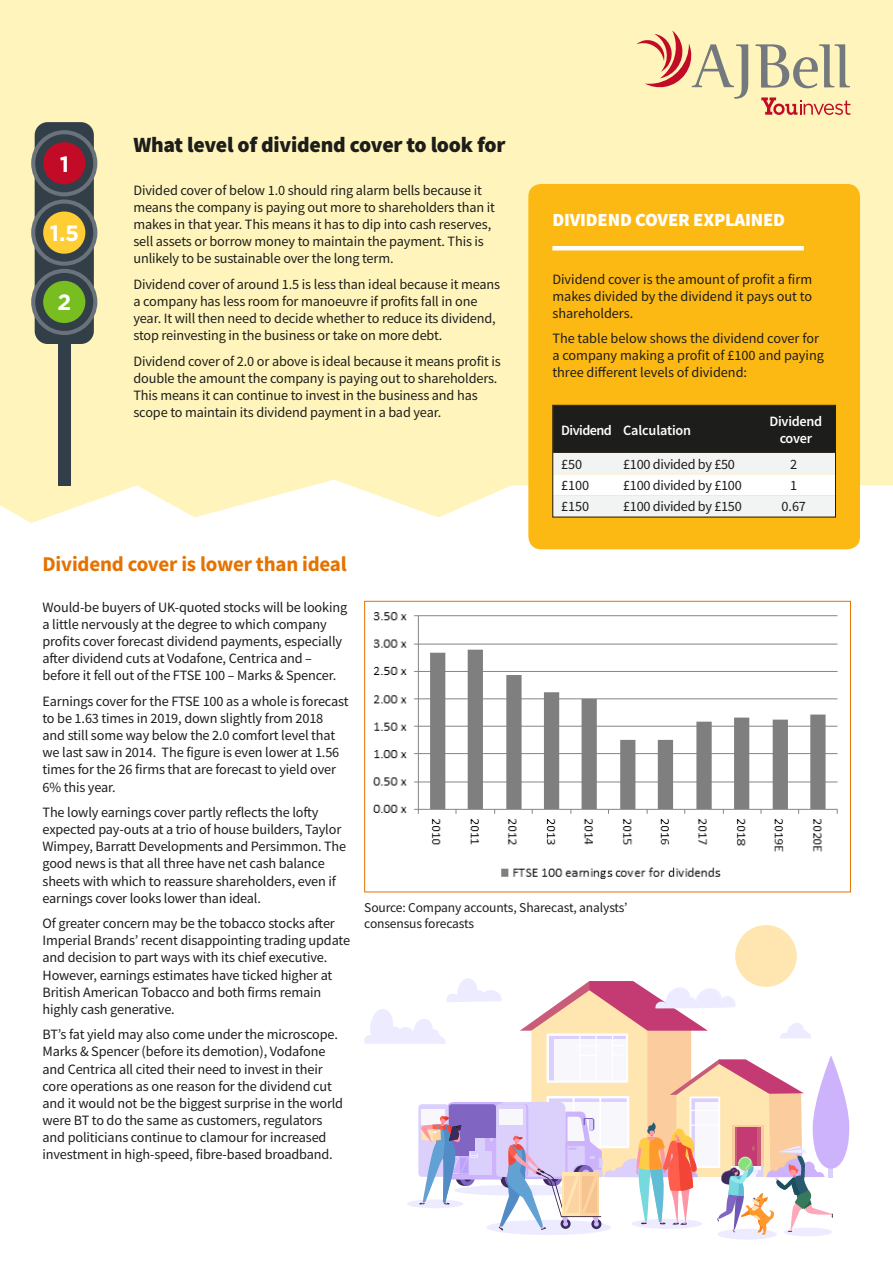
<style>
.page{position:relative;width:893px;height:1263px;background:#fff}
.page>*{position:absolute;margin:0;border:0;box-sizing:border-box;transform-origin:0 0}
.t1{font:700 22.05px "Gotham";color:#fff}
.t2{font:900 21.75px "Source Sans Pro";letter-spacing:-.01em;color:#1d1d1b}
.t3{font:700 21px "Source Sans Pro";letter-spacing:-.01em;color:#e57200}
.t4{font:900 18.6px "Source Sans Pro";letter-spacing:-.01em;color:#fff}
.t5{font:14.25px/17.1px "Source Sans Pro";letter-spacing:-.01em;color:#1d1d1b}
.t6{font:600 14.25px/17.1px "Source Sans Pro";letter-spacing:-.02em;color:#fff;text-align:center}
.t7{font:13.5px/16.2px "Source Sans Pro";letter-spacing:-.01em;color:#1d1d1b}
</style>
<div class="page">
<div style="left:0;top:0;width:893px;height:523px;background:#fff5bc"></div>
<div style="left:58px;top:203px;width:12px;height:282px;background:#333f48"></div>
<div style="left:35px;top:122px;width:59px;height:222px;background:#333f48;border-radius:13px"></div>
<div style="left:31px;top:130px;width:66px;height:66px;background:#6a737b;border-radius:50%"></div>
<div style="left:35px;top:134px;width:58px;height:58px;background:#333f48;border-radius:50%"></div>
<div style="left:43px;top:142px;width:42px;height:42px;background:#c10b27;border-radius:50%"></div>
<svg style="left:31px;top:199px;width:66px;height:67px"></svg>
<div style="left:35px;top:204px;width:58px;height:58px;background:#333f48;border-radius:50%"></div>
<div style="left:43px;top:211px;width:42px;height:43px;background:#ffce35;border-radius:50%"></div>
<div style="left:31px;top:269px;width:66px;height:66px;background:#6a737b;border-radius:50%"></div>
<div style="left:35px;top:273px;width:58px;height:58px;background:#333f48;border-radius:50%"></div>
<div style="left:43px;top:281px;width:42px;height:42px;background:#78be20;border-radius:50%"></div>
<img style="left:373px;top:612px;width:465px;height:267px">
<div style="left:364px;top:601px;width:487px;height:291px;border:1px solid #e57200"></div>
<svg style="left:755px;top:44px;width:95px;height:45px;background:#cfcaa6"></svg>
<svg style="left:636px;top:30px;width:112px;height:69px;background:#e9cda4"></svg>
<svg style="left:761px;top:97px;width:89px;height:18px;background:#ecaf8f"></svg>
<div style="left:717px;top:1229px;width:60px;height:10px;background:#edebff;border-radius:50%"></div>
<div style="left:784px;top:1227px;width:48px;height:9px;background:#edebff;border-radius:50%"></div>
<div style="left:735px;top:925px;width:62px;height:62px;background:#ffe6b0;border-radius:50%"></div>
<svg style="left:364px;top:978px;width:485px;height:257px"></svg>
<div style="left:528px;top:184px;width:332px;height:365px;background:#fdb913;border-radius:13px"></div>
<svg style="left:554px;top:407px;width:280px;height:108px;background:#9a9a98"></svg>
<div style="left:552px;top:405px;width:284px;height:112px;border:1px solid #1d1d1b"></div>
<hr style="left:552px;top:246px;width:252px;height:4px;background:#fff">
<h1 class="t1" style="left:60px;top:150px;width:11px">1</h1>
<h1 class="t1" style="left:50px;top:219px;width:31px">1.5</h1>
<h1 class="t1" style="left:58px;top:288px;width:15px">2</h1>
<h2 class="t2" style="left:133px;top:129px;width:374px">What level of dividend cover to look for</h2>
<p class="t5" style="left:133px;top:181px;width:363px">Divided cover of below 1.0 should ring alarm bells because it means the company is paying out more to shareholders than it makes in that year. This means it has to dip into cash reserves, sell assets or borrow money to maintain the payment. This is unlikely to be sustainable over the long term.</p>
<p class="t5" style="left:133px;top:275px;width:368px">Dividend cover of around 1.5 is less than ideal because it means a company has less room for manoeuvre if profits fall in one year. It will then need to decide whether to reduce its dividend, stop reinvesting in the business or take on more debt.</p>
<p class="t5" style="left:133px;top:352px;width:369px">Dividend cover of 2.0 or above is ideal because it means profit is double the amount the company is paying out to shareholders.<br>This means it can continue to invest in the business and has scope to maintain its dividend payment in a bad year.</p>
<h3 class="t4" style="left:552px;top:207px;width:234px">DIVIDEND COVER EXPLAINED</h3>
<p class="t5" style="left:552px;top:270px;width:261px;text-align:justify">Dividend cover is the amount of profit a firm makes divided by the dividend it pays out to shareholders.</p>
<p class="t5" style="left:552px;top:330px;width:273px">The table below shows the dividend cover for a company making a profit of £100 and paying three different levels of dividend:</p>
<p class="t6" style="left:561px;top:421px;width:132px">Dividend Calculation</p>
<p class="t6" style="left:769px;top:413px;width:54px">Dividend cover</p>
<p class="t5" style="left:561px;top:456px;width:22px">£50</p>
<p class="t5" style="left:623px;top:456px;width:113px">£100 divided by £50</p>
<p class="t5" style="left:790px;top:456px;width:9px">2</p>
<p class="t5" style="left:561px;top:477px;width:29px">£100</p>
<p class="t5" style="left:623px;top:477px;width:120px">£100 divided by £100</p>
<p class="t5" style="left:790px;top:477px;width:9px">1</p>
<p class="t5" style="left:561px;top:498px;width:29px">£150</p>
<p class="t5" style="left:623px;top:498px;width:120px">£100 divided by £150</p>
<p class="t5" style="left:782px;top:498px;width:26px">0.67</p>
<h3 class="t3" style="left:43px;top:549px;width:306px">Dividend cover is lower than ideal</h3>
<p class="t5" style="left:43px;top:599px;width:306px">Would-be buyers of UK-quoted stocks will be looking a little nervously at the degree to which company profits cover forecast dividend payments, especially after dividend cuts at Vodafone, Centrica and – before it fell out of the FTSE 100 – Marks &amp; Spencer.</p>
<p class="t5" style="left:43px;top:693px;width:307px">Earnings cover for the FTSE 100 as a whole is forecast to be 1.63 times in 2019, down slightly from 2018 and still some way below the 2.0 comfort level that we last saw in 2014. The figure is even lower at 1.56 times for the 26 firms that are forecast to yield over 6% this year.</p>
<p class="t5" style="left:43px;top:804px;width:305px">The lowly earnings cover partly reflects the lofty expected pay-outs at a trio of house builders, Taylor Wimpey, Barratt Developments and Persimmon. The good news is that all three have net cash balance sheets with which to reassure shareholders, even if earnings cover looks lower than ideal.</p>
<p class="t5" style="left:43px;top:915px;width:309px">Of greater concern may be the tobacco stocks after Imperial Brands’ recent disappointing trading update and decision to part ways with its chief executive.<br>However, earnings estimates have ticked higher at British American Tobacco and both firms remain highly cash generative.</p>
<p class="t5" style="left:43px;top:1026px;width:302px">BT’s fat yield may also come under the microscope.<br>Marks &amp; Spencer (before its demotion), Vodafone and Centrica all cited their need to invest in their core operations as one reason for the dividend cut and it would not be the biggest surprise in the world were BT to do the same as customers, regulators and politicians continue to clamour for increased investment in high-speed, fibre-based broadband.</p>
<p class="t7" style="left:364px;top:899px;width:265px">Source: Company accounts, Sharecast, analysts’ consensus forecasts</p>
</div>
